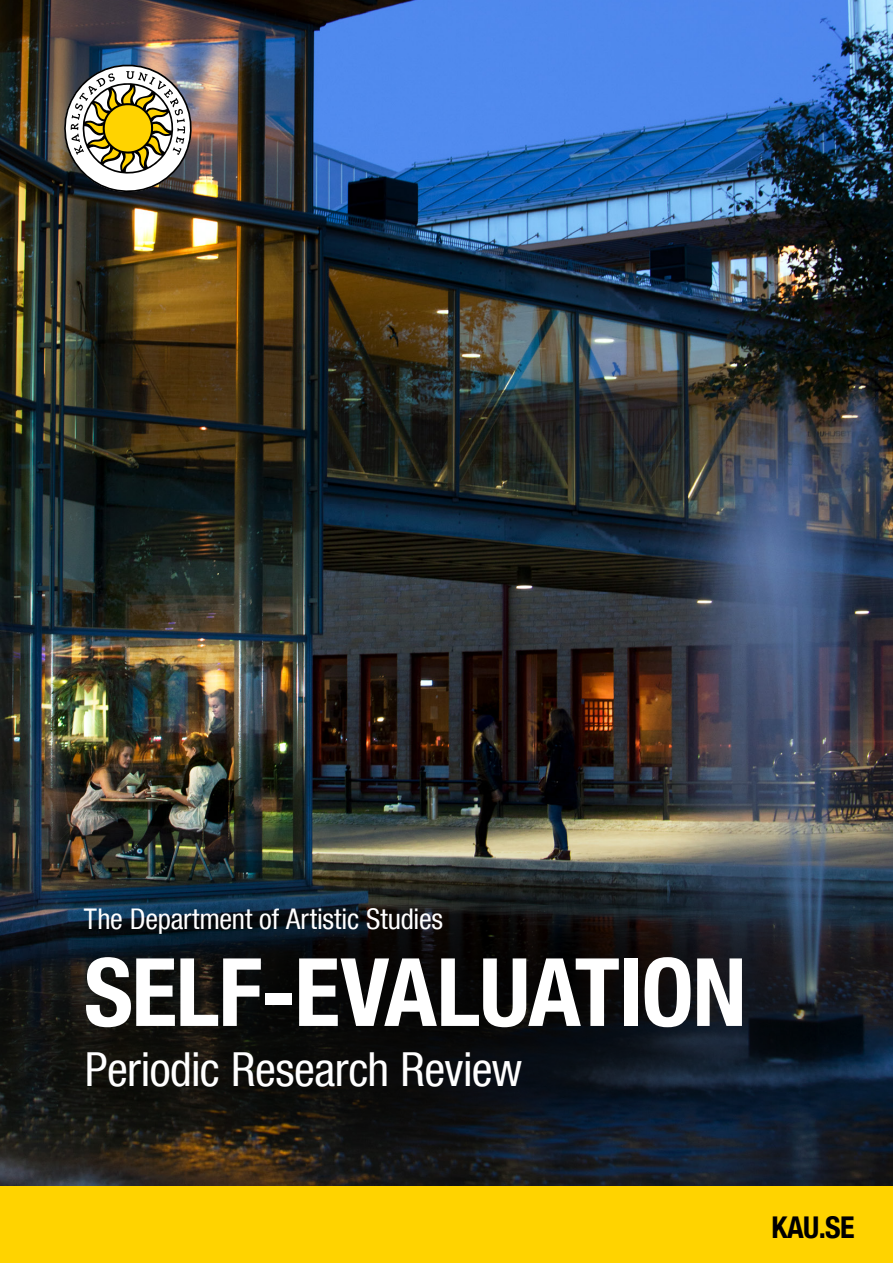
<style>
.page{position:relative;width:893px;height:1263px;background:#fff}
.page>*{position:absolute;margin:0;border:0;box-sizing:border-box;transform-origin:0 0}
.Huvudrubrik__H1{font:700 condensed 94.5px "Helvetica Neue LT Com";letter-spacing:-.015em;color:#fff}
.Underrubrik__P{font:condensed 46.95px "Helvetica Neue LT Com";letter-spacing:-.01em;color:#fff}
.KAU_SE__P{font:700 condensed 30px "Helvetica Neue LT Com";color:#000}
.Underrubrik__P-2{font:condensed 28.5px "Helvetica Neue LT Com";letter-spacing:-.005em;color:#fff}
</style>
<div class="page">
<img style="left:0;top:0;width:893px;height:1186px">
<svg style="left:64px;top:65px;width:128px;height:127px"></svg>
<svg style="left:0;top:860px;width:893px;height:294px;background:#13191e"></svg>
<div style="left:0;top:1186px;width:893px;height:77px;background:#ffd300"></div>
<p class="Underrubrik__P-2" style="left:84px;top:902px;width:361px">The Department of Artistic Studies</p>
<h1 class="Huvudrubrik__H1" style="left:84px;top:936px;width:664px">SELF-EVALUATION</h1>
<p class="Underrubrik__P" style="left:85px;top:1041px;width:439px">Periodic Research Review</p>
<p class="KAU_SE__P" style="left:772px;top:1210px;width:85px">KAU.SE</p>
</div>
